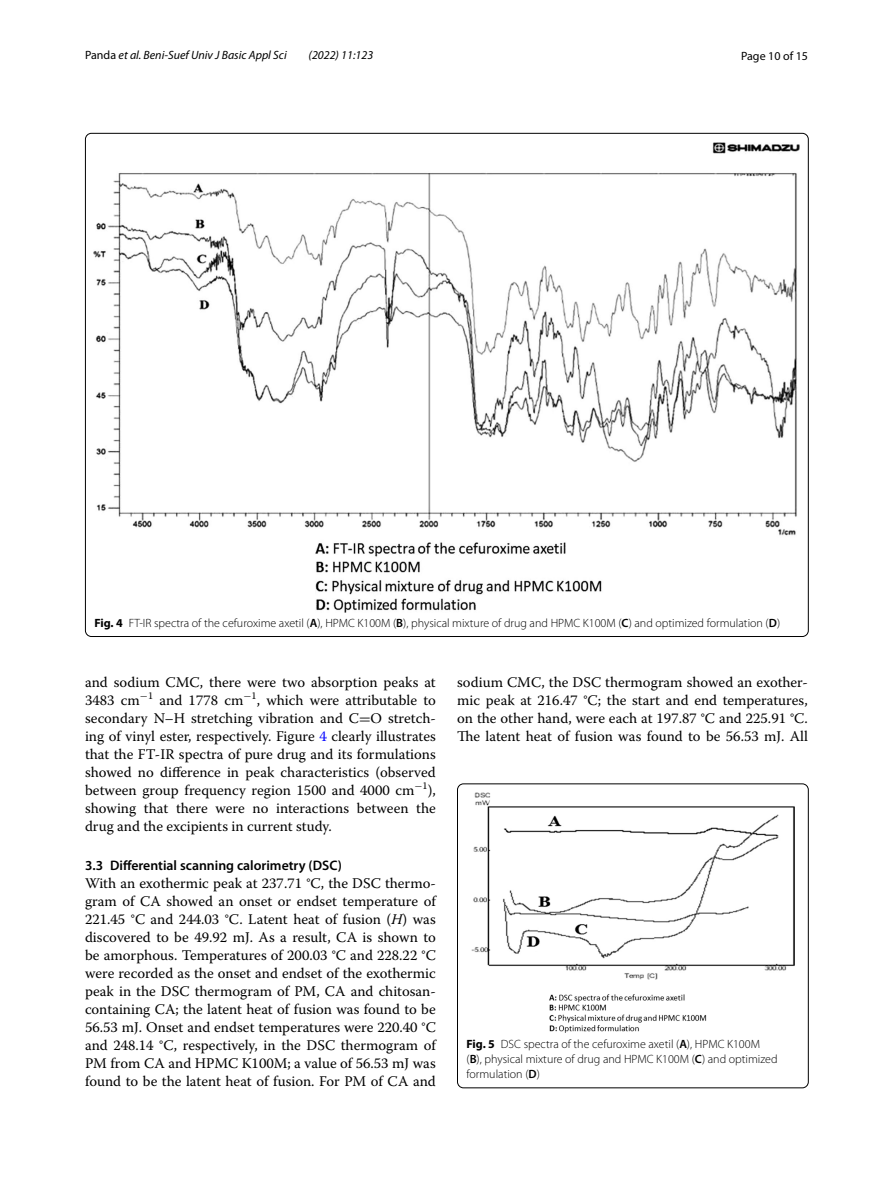
<style>
.page{position:relative;width:893px;height:1187px;background:#fff}
.page>*{position:absolute;margin:0;border:0;box-sizing:border-box;transform-origin:0 0}
.t1{font:14.7px/18px "Warnock Pro";color:#000;text-align:justify}
.t2{font:600 13.8px "Myriad Pro";color:#000}
.t3{font:300 12px/15px "Myriad Pro";color:#000}
.t4{font:italic 12px "Myriad Pro";color:#000}
.t5{font:12px "Myriad Pro";color:#000}
.s1{font-style:normal}
.s2{font-weight:700}
.s3{font-weight:600}
.s4{font-family:"MTSY"}
.s5{color:#00f}
.s6{font-style:italic}
</style>
<div class="page">
<img style="left:94px;top:142px;width:706px;height:470px">
<img style="left:471px;top:792px;width:323px;height:240px">
<div style="left:457px;top:783px;width:351px;height:304px;border:1px solid #000;border-radius:6px"></div>
<p class="t4" style="left:85px;top:48px;width:203px"><span class="s1">Panda</span> et al. Beni-Suef Univ J Basic Appl Sci</p>
<p class="t4" style="left:309px;top:48px;width:66px">(2022) 11:123</p>
<p class="t5" style="left:741px;top:48px;width:68px">Page 10 of 15</p>
<p class="t3" style="left:94px;top:616px;width:687px"><span class="s2">Fig. 4</span> FT-IR spectra of the cefuroxime axetil (<span class="s3">A</span>), HPMC K100M (<span class="s3">B</span>), physical mixture of drug and HPMC K100M (<span class="s3">C</span>) and optimized formulation (<span class="s3">D</span>)</p>
<p class="t1" style="left:85px;top:672px;width:352px">and sodium CMC, there were two absorption peaks at 3483 cm<sup>−</sup><sup>1</sup> and 1778 cm<sup>−</sup><sup>1</sup>, which were attributable to secondary N–H stretching vibration and C<span class="s4">=</span>O stretch&shy;ing of vinyl ester, respectively. Figure <span class="s5">4</span> clearly illustrates that the FT-IR spectra of pure drug and its formulations showed no difference in peak characteristics (observed between group frequency region 1500 and 4000 cm<sup>−</sup><sup>1</sup>), showing that there were no interactions between the drug and the excipients in current study.</p>
<p class="t2" style="left:85px;top:856px;width:258px">3.3 Differential scanning calorimetry (DSC)</p>
<p class="t1" style="left:85px;top:874px;width:352px">With an exothermic peak at 237.71 °C, the DSC thermo&shy;gram of CA showed an onset or endset temperature of 221.45 °C and 244.03 °C. Latent heat of fusion (<span class="s6">H</span>) was discovered to be 49.92 mJ. As a result, CA is shown to be amorphous. Temperatures of 200.03 °C and 228.22 °C were recorded as the onset and endset of the exothermic peak in the DSC thermogram of PM, CA and chitosan&shy;containing CA; the latent heat of fusion was found to be 56.53 mJ. Onset and endset temperatures were 220.40 °C and 248.14 °C, respectively, in the DSC thermogram of PM from CA and HPMC K100M; a value of 56.53 mJ was found to be the latent heat of fusion. For PM of CA and</p>
<p class="t1" style="left:457px;top:672px;width:352px">sodium CMC, the DSC thermogram showed an exother&shy;mic peak at 216.47 °C; the start and end temperatures, on the other hand, were each at 197.87 °C and 225.91 °C.<br>The latent heat of fusion was found to be 56.53 mJ. All</p>
<p class="t3" style="left:466px;top:1036px;width:313px"><span class="s2">Fig. 5</span> DSC spectra of the cefuroxime axetil (<span class="s3">A</span>), HPMC K100M (<span class="s3">B</span>), physical mixture of drug and HPMC K100M (<span class="s3">C</span>) and optimized formulation (<span class="s3">D</span>)</p>
</div>
